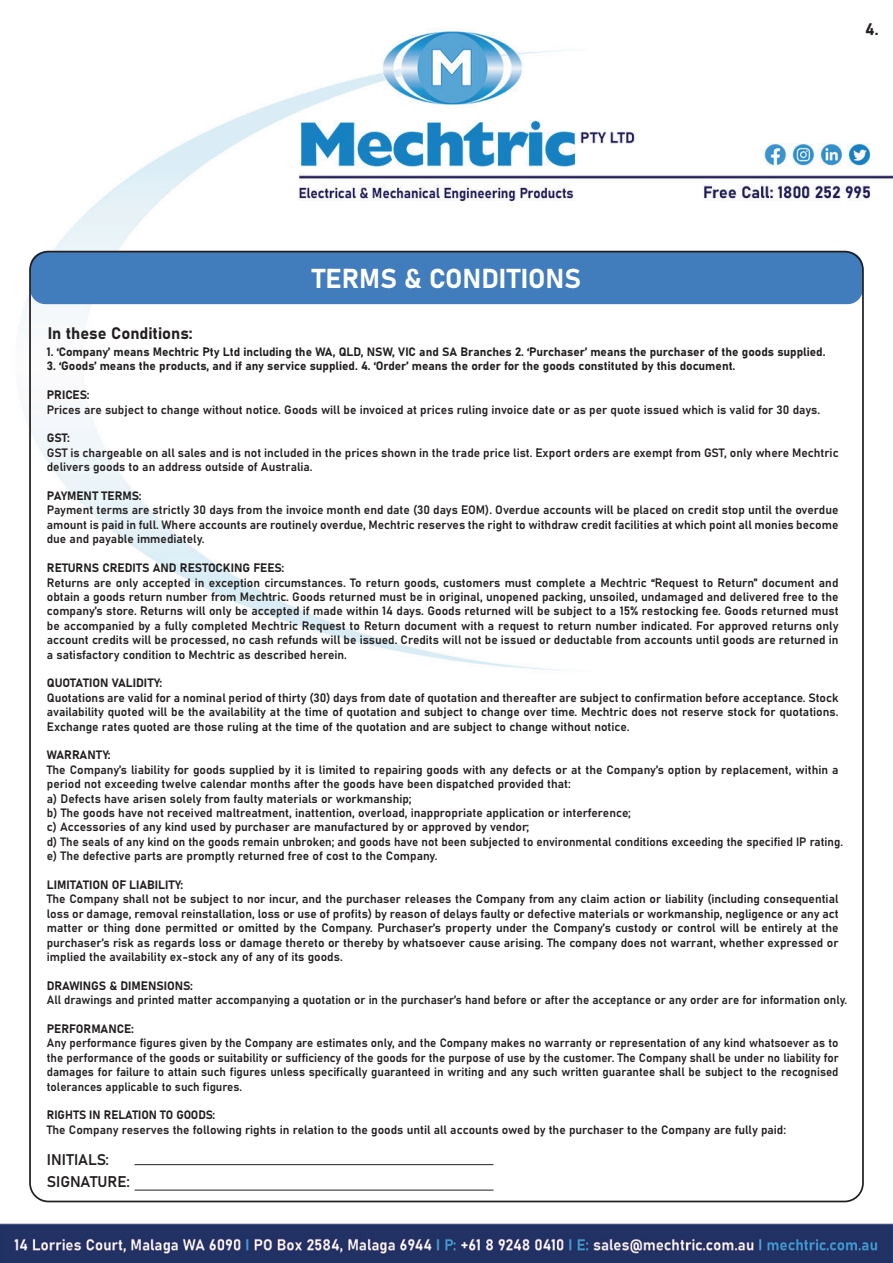
<style>
.page{position:relative;width:893px;height:1263px;background:#fff}
.page>*{position:absolute;margin:0;border:0;box-sizing:border-box;transform-origin:0 0}
.t1{font:27px "Bahnschrift";color:#fff}
.t2{font:16.5px "Bahnschrift";color:#231f20}
.t3{font:15.3px/22.5px "Bahnschrift";color:#231f20}
.t4{font:12px/14.4px "Bahnschrift";color:#231f20}
</style>
<div class="page">
<img style="left:0;top:29px;width:893px;height:1234px">
<div style="left:30px;top:252px;width:833px;height:52px;background:#417cbc;border-radius:15px"></div>
<hr style="left:135px;top:1164px;width:358px;height:1px;background:#231f20">
<hr style="left:135px;top:1190px;width:358px;height:1px;background:#231f20">
<h2 class="t2" style="left:865px;top:16px;width:15px">4.</h2>
<h1 class="t1" style="left:312px;top:258px;width:270px">TERMS &amp; CONDITIONS</h1>
<h2 class="t2" style="left:48px;top:321px;width:146px">In these Conditions:</h2>
<p class="t4" style="left:47px;top:344px;width:780px">1. ‘Company’ means Mechtric Pty Ltd including the WA, QLD, NSW, VIC and SA Branches 2. ‘Purchaser’ means the purchaser of the goods supplied.</p>
<p class="t4" style="left:47px;top:358px;width:690px">3. ‘Goods’ means the products, and if any service supplied. 4. ‘Order’ means the order for the goods constituted by this document.</p>
<p class="t4" style="left:47px;top:387px;width:775px">PRICES:<br>Prices are subject to change without notice. Goods will be invoiced at prices ruling invoice date or as per quote issued which is valid for 30 days.</p>
<p class="t4" style="left:47px;top:430px;width:793px">GST:<br>GST is chargeable on all sales and is not included in the prices shown in the trade price list. Export orders are exempt from GST, only where Mechtric delivers goods to an address outside of Australia.</p>
<p class="t4" style="left:47px;top:488px;width:793px">PAYMENT TERMS:<br>Payment terms are strictly 30 days from the invoice month end date (30 days EOM). Overdue accounts will be placed on credit stop until the overdue amount is paid in full. Where accounts are routinely overdue, Mechtric reserves the right to withdraw credit facilities at which point all monies become due and payable immediately.</p>
<p class="t4" style="left:47px;top:560px;width:793px">RETURNS CREDITS AND RESTOCKING FEES:<br>Returns are only accepted in exception circumstances. To return goods, customers must complete a Mechtric “Request to Return” document and obtain a goods return number from Mechtric. Goods returned must be in original, unopened packing, unsoiled, undamaged and delivered free to the company’s store. Returns will only be accepted if made within 14 days. Goods returned will be subject to a 15% restocking fee. Goods returned must be accompanied by a fully completed Mechtric Request to Return document with a request to return number indicated. For approved returns only account credits will be processed, no cash refunds will be issued. Credits will not be issued or deductable from accounts until goods are returned in a satisfactory condition to Mechtric as described herein.</p>
<p class="t4" style="left:47px;top:675px;width:793px">QUOTATION VALIDITY:<br>Quotations are valid for a nominal period of thirty (30) days from date of quotation and thereafter are subject to confirmation before acceptance. Stock availability quoted will be the availability at the time of quotation and subject to change over time. Mechtric does not reserve stock for quotations.<br>Exchange rates quoted are those ruling at the time of the quotation and are subject to change without notice.</p>
<p class="t4" style="left:47px;top:747px;width:798px">WARRANTY:<br>The Company’s liability for goods supplied by it is limited to repairing goods with any defects or at the Company’s option by replacement, within a period not exceeding twelve calendar months after the goods have been dispatched provided that:<br>a) Defects have arisen solely from faulty materials or workmanship;<br>b) The goods have not received maltreatment, inattention, overload, inappropriate application or interference;<br>c) Accessories of any kind used by purchaser are manufactured by or approved by vendor;<br>d) The seals of any kind on the goods remain unbroken; and goods have not been subjected to environmental conditions exceeding the specified IP rating. e) The defective parts are promptly returned free of cost to the Company.</p>
<p class="t4" style="left:47px;top:877px;width:793px">LIMITATION OF LIABILITY:<br>The Company shall not be subject to nor incur, and the purchaser releases the Company from any claim action or liability (including consequential loss or damage, removal reinstallation, loss or use of profits) by reason of delays faulty or defective materials or workmanship, negligence or any act matter or thing done permitted or omitted by the Company. Purchaser’s property under the Company’s custody or control will be entirely at the purchaser’s risk as regards loss or damage thereto or thereby by whatsoever cause arising. The company does not warrant, whether expressed or implied the availability ex-stock any of any of its goods.</p>
<p class="t4" style="left:47px;top:977px;width:802px">DRAWINGS &amp; DIMENSIONS:<br>All drawings and printed matter accompanying a quotation or in the purchaser’s hand before or after the acceptance or any order are for information only.</p>
<p class="t4" style="left:47px;top:1021px;width:793px">PERFORMANCE:<br>Any performance figures given by the Company are estimates only, and the Company makes no warranty or representation of any kind whatsoever as to the performance of the goods or suitability or sufficiency of the goods for the purpose of use by the customer. The Company shall be under no liability for damages for failure to attain such figures unless specifically guaranteed in writing and any such written guarantee shall be subject to the recognised tolerances applicable to such figures.</p>
<p class="t4" style="left:47px;top:1107px;width:741px">RIGHTS IN RELATION TO GOODS:<br>The Company reserves the following rights in relation to the goods until all accounts owed by the purchaser to the Company are fully paid:</p>
<p class="t3" style="left:47px;top:1147px;width:85px">INITIALS:<br>SIGNATURE:</p>
</div>
